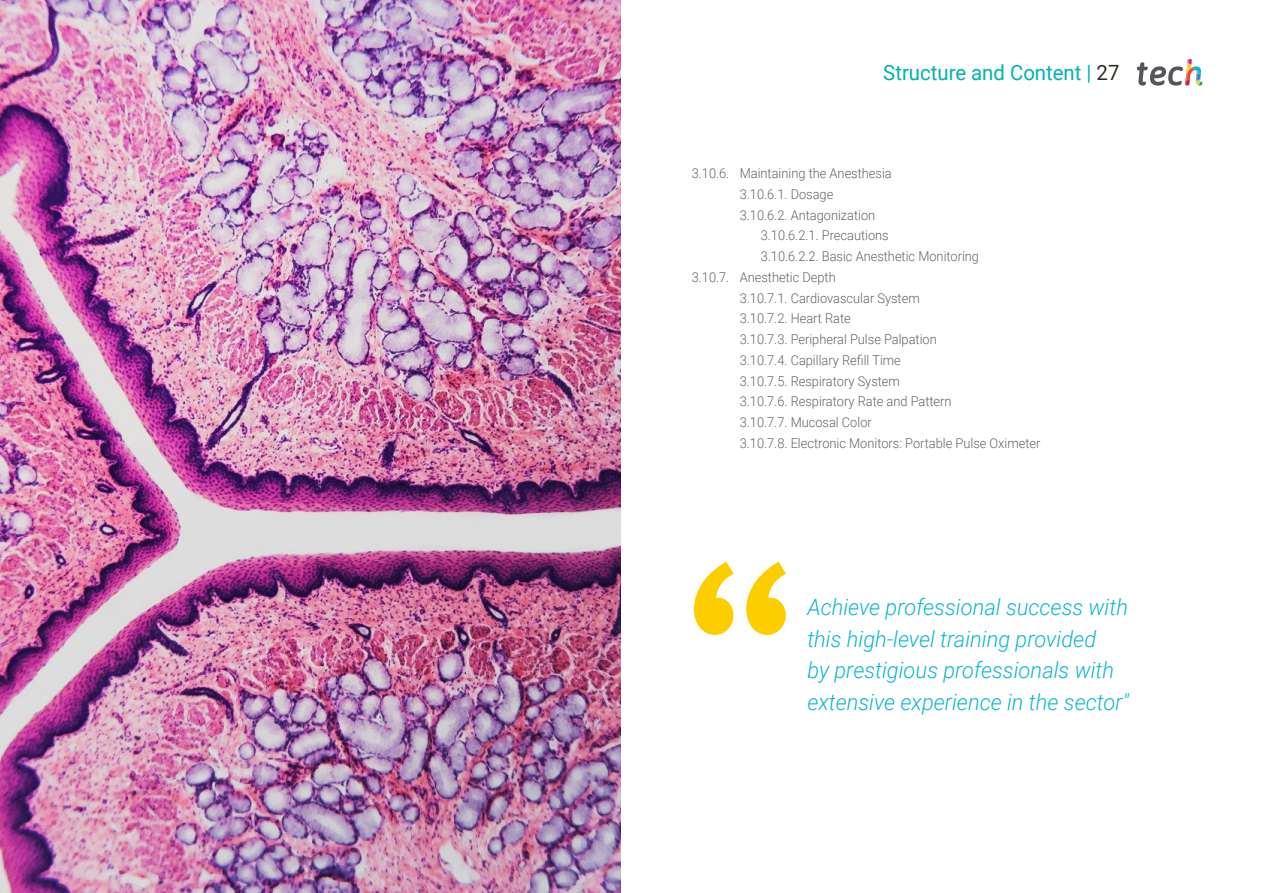
<style>
.page{position:relative;width:1263px;height:893px;background:#fff}
.page>*{position:absolute;margin:0;border:0;box-sizing:border-box;transform-origin:0 0}
.t1{font:italic 300 22.5px/31.5px "Roboto";color:#0fb6cf}
.t2{font:21px "Roboto";color:#00b2af}
.t3{font:300 13.5px/20.7px "Roboto";color:#61646a;scale:.95 1}
.s1{color:#312e20}
</style>
<div class="page">
<img style="left:0;top:0;width:621px;height:893px">
<svg style="left:1137px;top:59px;width:65px;height:27px"></svg>
<svg style="left:694px;top:562px;width:92px;height:73px"></svg>
<h2 class="t2" style="left:883px;top:57px;width:238px">Structure and Content | <span class="s1">27</span></h2>
<p class="t3" style="left:740px;top:162px;width:162px;text-indent:-48px">3.10.6. Maintaining the Anesthesia<br>3.10.6.1. Dosage<br>3.10.6.2. Antagonization</p>
<p class="t3" style="left:761px;top:225px;width:136px">3.10.6.2.1. Precautions</p>
<p class="t3" style="left:761px;top:245px;width:231px">3.10.6.2.2. Basic Anesthetic Monitoring</p>
<p class="t3" style="left:692px;top:266px;width:153px">3.10.7. Anesthetic Depth</p>
<p class="t3" style="left:740px;top:287px;width:191px">3.10.7.1. Cardiovascular System</p>
<p class="t3" style="left:740px;top:308px;width:118px">3.10.7.2. Heart Rate</p>
<p class="t3" style="left:740px;top:328px;width:209px">3.10.7.3. Peripheral Pulse Palpation</p>
<p class="t3" style="left:740px;top:349px;width:171px">3.10.7.4. Capillary Refill Time</p>
<p class="t3" style="left:740px;top:370px;width:170px">3.10.7.5. Respiratory System</p>
<p class="t3" style="left:740px;top:391px;width:224px">3.10.7.6. Respiratory Rate and Pattern</p>
<p class="t3" style="left:740px;top:411px;width:140px">3.10.7.7. Mucosal Color</p>
<p class="t3" style="left:740px;top:432px;width:318px">3.10.7.8. Electronic Monitors: Portable Pulse Oximeter</p>
<h1 class="t1" style="left:807px;top:591px;width:323px">Achieve professional success with this high-level training provided<br>by prestigious professionals with extensive experience in the sector"</h1>
</div>
